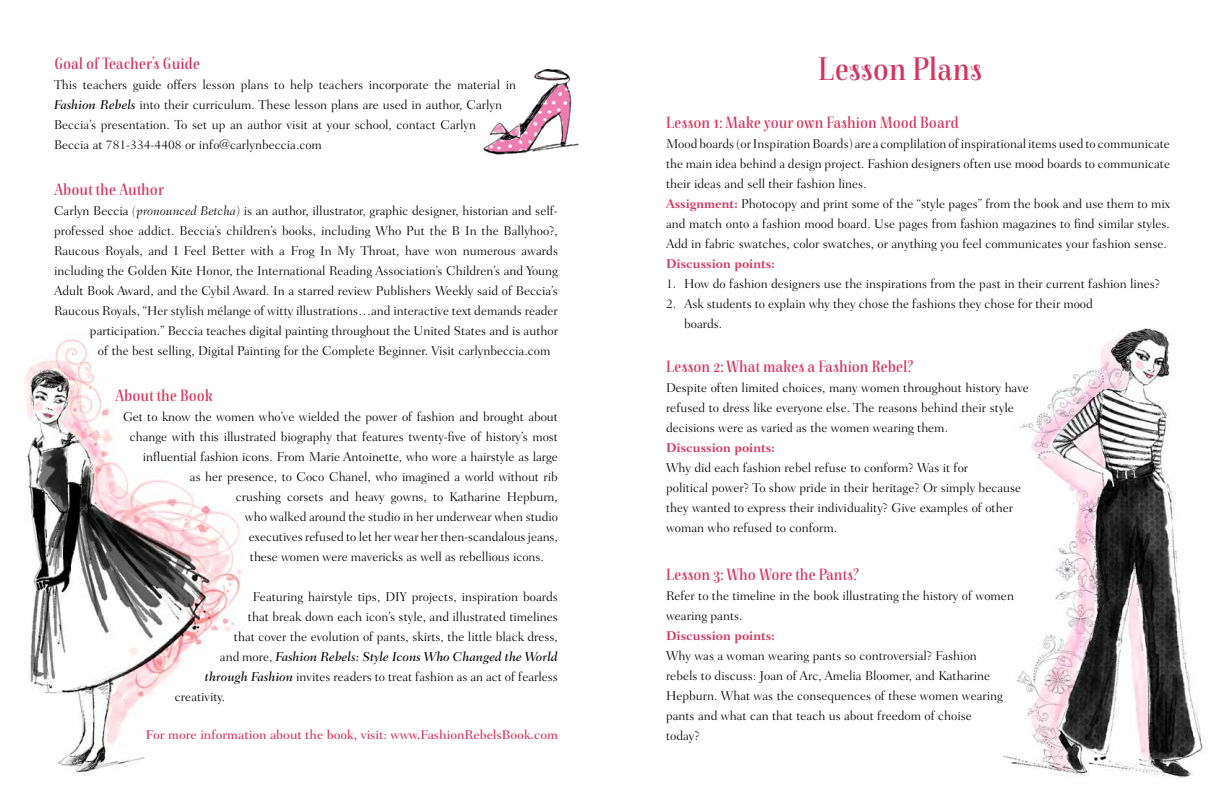
<style>
.page{position:relative;width:1224px;height:792px;background:#fff}
.page>*{position:absolute;margin:0;border:0;box-sizing:border-box;transform-origin:0 0}
.t1{font:500 36px "Anne Bonny";color:#d53260}
.t2{font:500 18px "Anne Bonny";color:#d53260}
.t3{font:300 13px/20px "Fairfield LH";color:#000}
.t4{font:500 13px "Fairfield LH";color:#d53260}
.t5{font:700 13px "Fairfield LH";color:#d53260}
.t6{font:italic 500 13px "Fairfield LH";color:#000}
.s1{font-weight:500;font-style:italic}
.s2{font-style:italic}
.s3{font-weight:300;font-style:normal}
.s4{font-weight:700;color:#d53260}
</style>
<div class="page">
<img style="left:1003px;top:328px;width:200px;height:451px">
<img style="left:483px;top:68px;width:96px;height:87px">
<img style="left:24px;top:339px;width:218px;height:434px">
<h2 class="t2" style="left:54px;top:50px;width:148px">Goal of Teacher’s Guide</h2>
<p class="t3" style="left:54px;top:75px;width:464px">This teachers guide offers lesson plans to help teachers incorporate the material in <span class="s1">Fashion Rebels</span> into their curriculum. These lesson plans are used in author, Carlyn Beccia’s presentation. To set up an author visit at your school, contact Carlyn<br>Beccia at 781-334-4408 or info@carlynbeccia.com</p>
<h2 class="t2" style="left:54px;top:176px;width:111px">About the Author</h2>
<p class="t3" style="left:54px;top:201px;width:505px">Carlyn Beccia <span class="s2">(pronounced Betcha)</span> is an author, illustrator, graphic designer, historian and self-</p>
<p class="t3" style="left:54px;top:221px;width:506px">professed shoe addict. Beccia’s children’s books, including Who Put the B In the Ballyhoo?,</p>
<p class="t3" style="left:54px;top:241px;width:506px">Raucous Royals, and I Feel Better with a Frog In My Throat, have won numerous awards</p>
<p class="t3" style="left:54px;top:261px;width:506px">including the Golden Kite Honor, the International Reading Association’s Children’s and Young</p>
<p class="t3" style="left:54px;top:281px;width:505px">Adult Book Award, and the Cybil Award. In a starred review Publishers Weekly said of Beccia’s</p>
<p class="t3" style="left:54px;top:301px;width:505px">Raucous Royals, “Her stylish mélange of witty illustrations…and interactive text demands reader</p>
<p class="t3" style="left:90px;top:321px;width:470px">participation.” Beccia teaches digital painting throughout the United States and is author</p>
<p class="t3" style="left:98px;top:341px;width:454px">of the best selling, Digital Painting for the Complete Beginner. Visit carlynbeccia.com</p>
<h2 class="t2" style="left:115px;top:382px;width:99px">About the Book</h2>
<p class="t3" style="left:123px;top:407px;width:436px">Get to know the women who’ve wielded the power of fashion and brought about</p>
<p class="t3" style="left:130px;top:427px;width:430px">change with this illustrated biography that features twenty-five of history’s most</p>
<p class="t3" style="left:143px;top:447px;width:416px">influential fashion icons. From Marie Antoinette, who wore a hairstyle as large</p>
<p class="t3" style="left:190px;top:467px;width:369px">as her presence, to Coco Chanel, who imagined a world without rib</p>
<p class="t3" style="left:236px;top:487px;width:323px">crushing corsets and heavy gowns, to Katharine Hepburn,</p>
<p class="t3" style="left:245px;top:507px;width:314px">who walked around the studio in her underwear when studio</p>
<p class="t3" style="left:249px;top:527px;width:311px">executives refused to let her wear her then-scandalous jeans,</p>
<p class="t3" style="left:250px;top:547px;width:295px">these women were mavericks as well as rebellious icons.</p>
<p class="t3" style="left:253px;top:587px;width:307px">Featuring hairstyle tips, DIY projects, inspiration boards</p>
<p class="t3" style="left:248px;top:607px;width:311px">that break down each icon’s style, and illustrated timelines</p>
<p class="t3" style="left:234px;top:627px;width:326px">that cover the evolution of pants, skirts, the little black dress,</p>
<p class="t6" style="left:220px;top:649px;width:339px"><span class="s3">and more,</span> Fashion Rebels: Style Icons Who Changed the World</p>
<p class="t3" style="left:205px;top:667px;width:354px"><span class="s1">through Fashion</span> invites readers to treat fashion as an act of fearless</p>
<p class="t3" style="left:175px;top:687px;width:52px">creativity.</p>
<p class="t4" style="left:146px;top:727px;width:413px">For more information about the book, visit: www.FashionRebelsBook.com</p>
<h1 class="t1" style="left:818px;top:43px;width:166px">Lesson Plans</h1>
<h2 class="t2" style="left:666px;top:109px;width:294px">Lesson 1: Make your own Fashion Mood Board</h2>
<p class="t3" style="left:666px;top:134px;width:506px">Mood boards (or Inspiration Boards) are a complilation of inspirational items used to communicate the main idea behind a design project. Fashion designers often use mood boards to communicate their ideas and sell their fashion lines.<br><span class="s4">Assignment:</span> Photocopy and print some of the “style pages” from the book and use them to mix and match onto a fashion mood board. Use pages from fashion magazines to find similar styles.<br>Add in fabric swatches, color swatches, or anything you feel communicates your fashion sense.</p>
<p class="t5" style="left:666px;top:256px;width:111px">Discussion points:</p>
<p class="t3" style="left:666px;top:274px;width:496px">1. How do fashion designers use the inspirations from the past in their current fashion lines?</p>
<p class="t3" style="left:684px;top:294px;width:410px;text-indent:-18px">2. Ask students to explain why they chose the fashions they chose for their mood boards.</p>
<h2 class="t2" style="left:666px;top:353px;width:249px">Lesson 2: What makes a Fashion Rebel?</h2>
<p class="t3" style="left:666px;top:378px;width:364px">Despite often limited choices, many women throughout history have refused to dress like everyone else. The reasons behind their style decisions were as varied as the women wearing them.</p>
<p class="t5" style="left:666px;top:440px;width:111px">Discussion points:</p>
<p class="t3" style="left:666px;top:458px;width:357px">Why did each fashion rebel refuse to conform? Was it for<br>political power? To show pride in their heritage? Or simply because they wanted to express their individuality? Give examples of other woman who refused to conform.</p>
<h2 class="t2" style="left:666px;top:561px;width:195px">Lesson 3: Who Wore the Pants?</h2>
<p class="t3" style="left:666px;top:586px;width:349px">Refer to the timeline in the book illustrating the history of women wearing pants.</p>
<p class="t5" style="left:666px;top:628px;width:111px">Discussion points:</p>
<p class="t3" style="left:666px;top:646px;width:338px">Why was a woman wearing pants so controversial? Fashion rebels to discuss: Joan of Arc, Amelia Bloomer, and Katharine Hepburn. What was the consequences of these women wearing pants and what can that teach us about freedom of choise today?</p>
</div>
